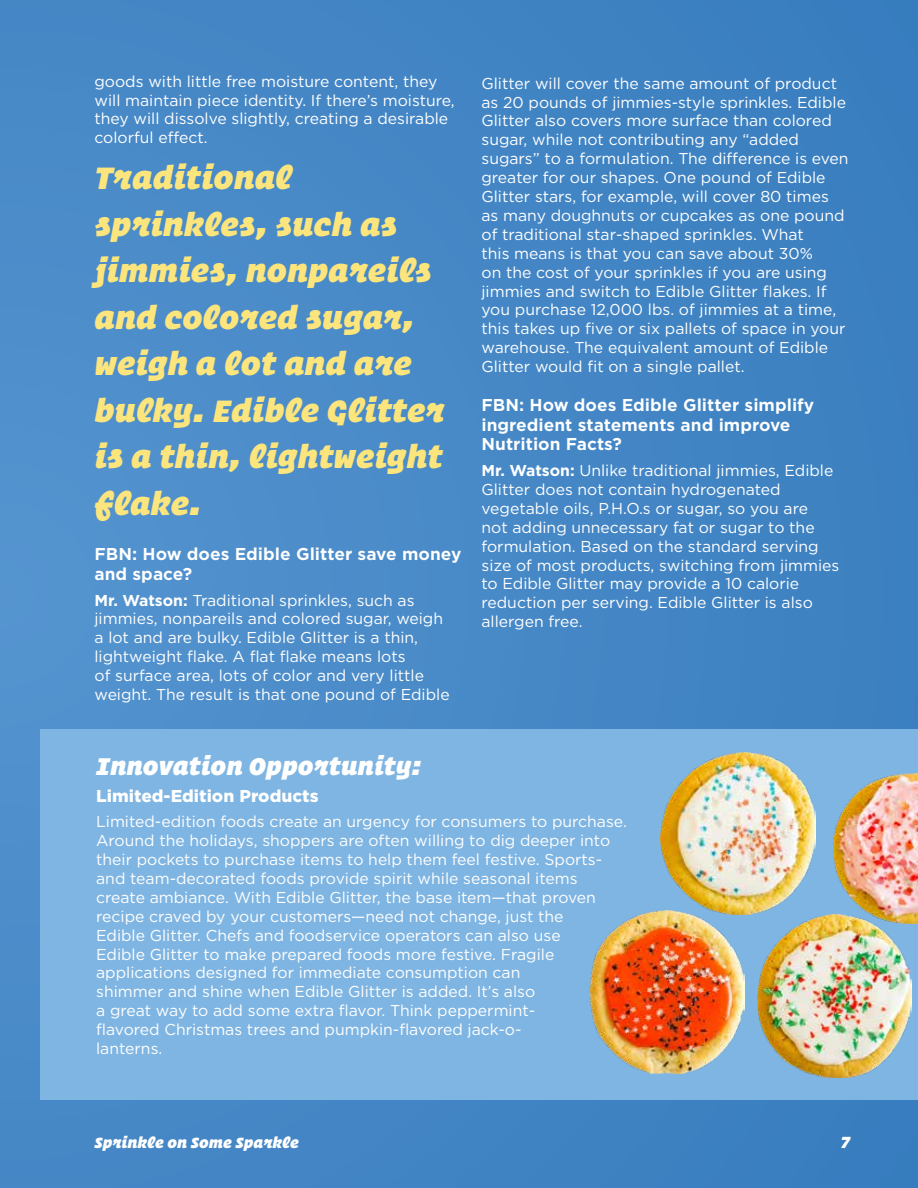
<style>
.page{position:relative;width:918px;height:1188px;background:#4587c5}
.page>*{position:absolute;margin:0;border:0;box-sizing:border-box;transform-origin:0 0}
.t1{font:italic 34.5px/46.5px "Operator X Black";color:#fce57c}
.t2{font:italic 27px "Operator X Black";color:#fff}
.t3{font:italic 18px "Operator X Black";color:#fff}
.t4{font:700 16.5px/19.8px "Gotham S Sm";color:#fff}
.t5{font:900 16.5px "Gotham S Sm";color:#fff}
.t6{font:italic 16.5px "Operator X Black";color:#fff}
.t7{font:15.75px/18.9px "Gotham";color:#fff}
.s1{font-weight:700}
</style>
<div class="page">
<div style="left:41px;top:730px;width:877px;height:370px;background:#7fb5e2"></div>
<img style="left:833px;top:773px;width:85px;height:151px">
<img style="left:758px;top:914px;width:153px;height:163px">
<img style="left:661px;top:753px;width:154px;height:161px">
<img style="left:590px;top:910px;width:155px;height:164px">
<p class="t7" style="left:94px;top:71px;width:362px">goods with little free moisture content, they will maintain piece identity. If there’s moisture, they will dissolve slightly, creating a desirable colorful effect.</p>
<h1 class="t1" style="left:94px;top:152px;width:352px">Traditional sprinkles, such as jimmies, nonpareils and colored sugar, weigh a lot and are bulky. Edible Glitter is a thin, lightweight flake.</h1>
<p class="t4" style="left:94px;top:544px;width:368px">FBN: How does Edible Glitter save money and space?</p>
<p class="t7" style="left:94px;top:590px;width:357px"><span class="s1">Mr. Watson:</span> Traditional sprinkles, such as jimmies, nonpareils and colored sugar, weigh a lot and are bulky. Edible Glitter is a thin, lightweight flake. A flat flake means lots<br>of surface area, lots of color and very little weight. The result is that one pound of Edible</p>
<p class="t7" style="left:481px;top:73px;width:369px">Glitter will cover the same amount of product as 20 pounds of jimmies-style sprinkles. Edible Glitter also covers more surface than colored sugar, while not contributing any “added sugars” to a formulation. The difference is even greater for our shapes. One pound of Edible Glitter stars, for example, will cover 80 times as many doughnuts or cupcakes as one pound of traditional star-shaped sprinkles. What<br>this means is that you can save about 30%<br>on the cost of your sprinkles if you are using jimmies and switch to Edible Glitter flakes. If you purchase 12,000 lbs. of jimmies at a time, this takes up five or six pallets of space in your warehouse. The equivalent amount of Edible Glitter would fit on a single pallet.</p>
<p class="t4" style="left:482px;top:395px;width:334px">FBN: How does Edible Glitter simplify ingredient statements and improve<br>Nutrition Facts?</p>
<p class="t7" style="left:482px;top:461px;width:359px"><span class="s1">Mr. Watson:</span> Unlike traditional jimmies, Edible Glitter does not contain hydrogenated vegetable oils, P.H.O.s or sugar, so you are<br>not adding unnecessary fat or sugar to the formulation. Based on the standard serving size of most products, switching from jimmies to Edible Glitter may provide a 10 calorie reduction per serving. Edible Glitter is also allergen free.</p>
<h2 class="t2" style="left:96px;top:743px;width:327px">Innovation Opportunity:</h2>
<p class="t5" style="left:96px;top:784px;width:224px">Limited-Edition Products</p>
<p class="t7" style="left:96px;top:812px;width:532px">Limited-edition foods create an urgency for consumers to purchase.<br>Around the holidays, shoppers are often willing to dig deeper into their pockets to purchase items to help them feel festive. Sports&shy;and team-decorated foods provide spirit while seasonal items create ambiance. With Edible Glitter, the base item—that proven recipe craved by your customers—need not change, just the<br>Edible Glitter. Chefs and foodservice operators can also use<br>Edible Glitter to make prepared foods more festive. Fragile applications designed for immediate consumption can<br>shimmer and shine when Edible Glitter is added. It’s also<br>a great way to add some extra flavor. Think peppermint-<br>flavored Christmas trees and pumpkin-flavored jack-o-<br>lanterns.</p>
<p class="t6" style="left:94px;top:1128px;width:206px">Sprinkle on Some Sparkle</p>
<p class="t3" style="left:841px;top:1126px;width:11px">7</p>
</div>
